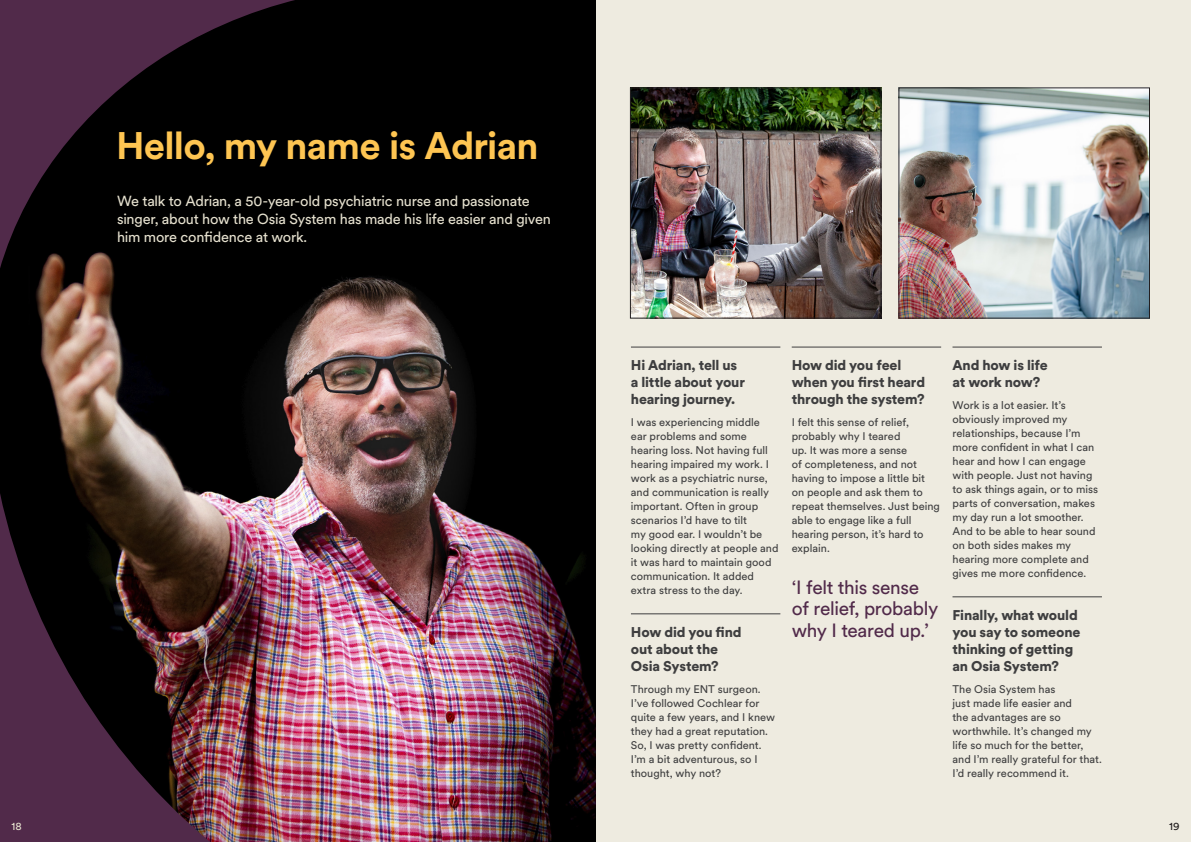
<style>
.page{position:relative;width:1191px;height:842px;background:#fff}
.page>*{position:absolute;margin:0;border:0;box-sizing:border-box;transform-origin:0 0}
.Heading_02_-_Yellow{font:700 38px "Circular XX";letter-spacing:-.02em;color:#fec552}
.Testimonial_Smaller{font:19px/21.5px "Circular XX";letter-spacing:-.015em;color:#512a4a}
.Intro_-_Creme{font:14.5px/18px "Circular XX";letter-spacing:-.015em;color:#e5e0ce}
.Subheading_03_-_Line{font:900 14px/17px "Circular XX";letter-spacing:-.01em;color:#3e3e3f}
.Body_-_90K{font:11px/14px "Circular XX";color:#3e3e3f}
.Page_numbers_-_Left{font:11px "Circular XX";color:#e5e0ce}
.Page_number_-_Right{font:11px "Circular XX";color:#231f20}
</style>
<div class="page">
<div style="left:587px;top:0;width:604px;height:842px;background:#eeebe0"></div>
<img style="left:900px;top:90px;width:247px;height:226px">
<img style="left:632px;top:90px;width:247px;height:226px">
<div style="left:630px;top:88px;width:251px;height:230px;border:1px solid #231f20"></div>
<div style="left:406px;top:0;width:189px;height:366px;background:#000"></div>
<img style="left:0;top:366px;width:595px;height:476px">
<svg style="left:0;top:0;width:406px;height:366px;background:#1f1418"></svg>
<hr style="left:631px;top:347px;width:149px;height:1px;background:#3e3e3f">
<hr style="left:631px;top:614px;width:149px;height:1px;background:#3e3e3f">
<hr style="left:791px;top:347px;width:150px;height:1px;background:#3e3e3f">
<hr style="left:952px;top:347px;width:150px;height:1px;background:#3e3e3f">
<hr style="left:952px;top:597px;width:150px;height:1px;background:#3e3e3f">
<p class="Heading_02_-_Yellow" style="left:116px;top:119px;width:424px">Hello, my name is Adrian</p>
<p class="Intro_-_Creme" style="left:117px;top:191px;width:435px">We talk to Adrian, a 50-year-old psychiatric nurse and passionate singer, about how the Osia System has made his life easier and given him more confidence at work.</p>
<p class="Subheading_03_-_Line" style="left:631px;top:356px;width:116px">Hi Adrian, tell us a little about your hearing journey.</p>
<p class="Body_-_90K" style="left:631px;top:415px;width:149px">I was experiencing middle<br>ear problems and some hearing loss. Not having full hearing impaired my work. I work as a psychiatric nurse, and communication is really important. Often in group scenarios I’d have to tilt<br>my good ear. I wouldn’t be looking directly at people and it was hard to maintain good communication. It added extra stress to the day.</p>
<p class="Subheading_03_-_Line" style="left:631px;top:623px;width:112px">How did you find out about the<br>Osia System?</p>
<p class="Body_-_90K" style="left:631px;top:682px;width:146px">Through my ENT surgeon.<br>I’ve followed Cochlear for quite a few years, and I knew they had a great reputation.<br>So, I was pretty confident.<br>I’m a bit adventurous, so I thought, why not?</p>
<p class="Subheading_03_-_Line" style="left:791px;top:356px;width:135px">How did you feel when you first heard through the system?</p>
<p class="Body_-_90K" style="left:791px;top:415px;width:150px">I felt this sense of relief, probably why I teared<br>up. It was more a sense<br>of completeness, and not having to impose a little bit on people and ask them to repeat themselves. Just being able to engage like a full hearing person, it’s hard to explain.</p>
<p class="Testimonial_Smaller" style="left:791px;top:575px;width:148px">‘I felt this sense of relief, probably why I teared up.’</p>
<p class="Subheading_03_-_Line" style="left:952px;top:356px;width:97px">And how is life at work now?</p>
<p class="Body_-_90K" style="left:952px;top:398px;width:147px">Work is a lot easier. It’s obviously improved my relationships, because I’m more confident in what I can hear and how I can engage with people. Just not having to ask things again, or to miss parts of conversation, makes my day run a lot smoother.<br>And to be able to hear sound on both sides makes my hearing more complete and gives me more confidence.</p>
<p class="Subheading_03_-_Line" style="left:952px;top:606px;width:129px">Finally, what would you say to someone thinking of getting an Osia System?</p>
<p class="Body_-_90K" style="left:952px;top:682px;width:151px">The Osia System has<br>just made life easier and<br>the advantages are so worthwhile. It’s changed my life so much for the better, and I’m really grateful for that.<br>I’d really recommend it.</p>
<p class="Page_numbers_-_Left" style="left:11px;top:819px;width:12px">18</p>
<p class="Page_number_-_Right" style="left:1169px;top:819px;width:12px">19</p>
</div>
